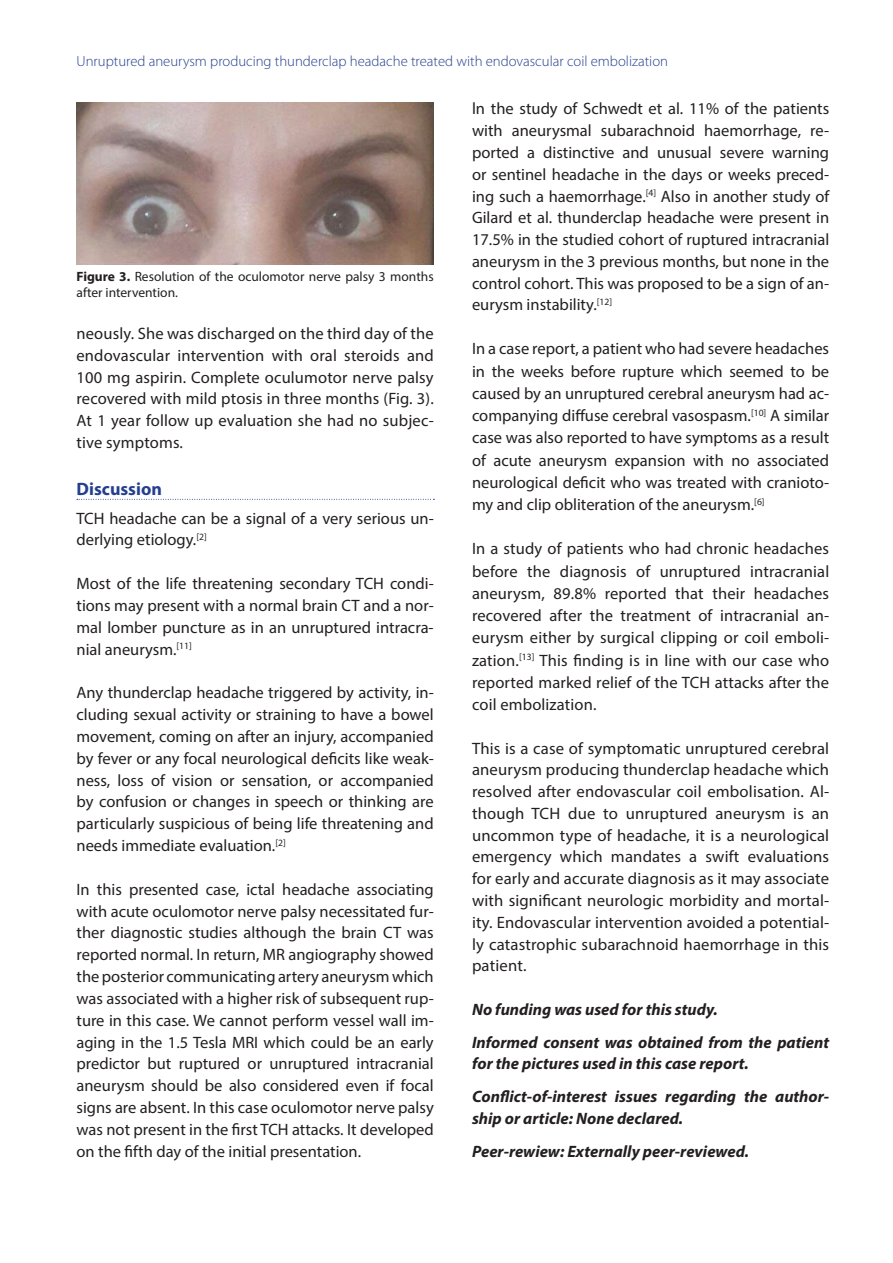
<style>
.page{position:relative;width:893px;height:1263px;background:#fff}
.page>*{position:absolute;margin:0;border:0;box-sizing:border-box;transform-origin:0 0}
.t1{font:700 18px "Myriad Pro";color:#253f8e}
.t2{font:16.5px/21.9px "Myriad Pro";color:#231f20;text-align:justify}
.t3{font:italic 700 16.5px/32.7px "Myriad Pro";color:#231f20}
.t4{font:300 14.7px "Myriad Pro";color:#253f8e}
.t5{font:13.5px/16.2px "Myriad Pro";color:#231f20}
.s1{font-weight:700}
</style>
<div class="page">
<svg style="left:77px;top:499px;width:357px;height:1px"></svg>
<img style="left:77px;top:102px;width:357px;height:162px">
<p class="t4" style="left:77px;top:53px;width:593px">Unruptured aneurysm producing thunderclap headache treated with endovascular coil embolization</p>
<p class="t5" style="left:77px;top:268px;width:359px"><span class="s1">Figure 3.</span> Resolution of the oculomotor nerve palsy 3 months after intervention.</p>
<p class="t2" style="left:77px;top:322px;width:359px">neously. She was discharged on the third day of the endovascular intervention with oral steroids and 100 mg aspirin. Complete oculumotor nerve palsy recovered with mild ptosis in three months (Fig. 3).<br>At 1 year follow up evaluation she had no subjec&shy;tive symptoms.</p>
<p class="t1" style="left:77px;top:478px;width:87px">Discussion</p>
<p class="t2" style="left:77px;top:507px;width:359px">TCH headache can be a signal of a very serious un&shy;derlying etiology.<sup>[2]</sup></p>
<p class="t2" style="left:77px;top:572px;width:359px">Most of the life threatening secondary TCH condi&shy;tions may present with a normal brain CT and a nor&shy;mal lomber puncture as in an unruptured intracra&shy;nial aneurysm.<sup>[11]</sup></p>
<p class="t2" style="left:77px;top:681px;width:359px">Any thunderclap headache triggered by activity, in&shy;cluding sexual activity or straining to have a bowel movement, coming on after an injury, accompanied by fever or any focal neurological deficits like weak&shy;ness, loss of vision or sensation, or accompanied by confusion or changes in speech or thinking are particularly suspicious of being life threatening and needs immediate evaluation.<sup>[2]</sup></p>
<p class="t2" style="left:77px;top:878px;width:359px">In this presented case, ictal headache associating with acute oculomotor nerve palsy necessitated fur&shy;ther diagnostic studies although the brain CT was reported normal. In return, MR angiography showed the posterior communicating artery aneurysm which was associated with a higher risk of subsequent rup&shy;ture in this case. We cannot perform vessel wall im&shy;aging in the 1.5 Tesla MRI which could be an early predictor but ruptured or unruptured intracranial aneurysm should be also considered even if focal signs are absent. In this case oculomotor nerve palsy was not present in the first TCH attacks. It developed on the fifth day of the initial presentation.</p>
<p class="t2" style="left:472px;top:98px;width:359px">ln the study of Schwedt et al. 11% of the patients with aneurysmal subarachnoid haemorrhage, re&shy;ported a distinctive and unusual severe warning or sentinel headache in the days or weeks preced&shy;ing such a haemorrhage.<sup>[4]</sup> Also in another study of Gilard et al. thunderclap headache were present in 17.5% in the studied cohort of ruptured intracranial aneurysm in the 3 previous months, but none in the control cohort. This was proposed to be a sign of an&shy;eurysm instability.<sup>[12]</sup></p>
<p class="t2" style="left:472px;top:337px;width:359px">In a case report, a patient who had severe headaches in the weeks before rupture which seemed to be caused by an unruptured cerebral aneurysm had ac&shy;companying diffuse cerebral vasospasm.<sup>[10]</sup> A similar case was also reported to have symptoms as a result of acute aneurysm expansion with no associated neurological deficit who was treated with cranioto&shy;my and clip obliteration of the aneurysm.<sup>[6]</sup></p>
<p class="t2" style="left:472px;top:537px;width:359px">In a study of patients who had chronic headaches before the diagnosis of unruptured intracranial aneurysm, 89.8% reported that their headaches recovered after the treatment of intracranial an&shy;eurysm either by surgical clipping or coil emboli&shy;zation.<sup>[13]</sup> This finding is in line with our case who reported marked relief of the TCH attacks after the coil embolization.</p>
<p class="t2" style="left:472px;top:737px;width:359px">This is a case of symptomatic unruptured cerebral aneurysm producing thunderclap headache which resolved after endovascular coil embolisation. Al&shy;though TCH due to unruptured aneurysm is an uncommon type of headache, it is a neurological emergency which mandates a swift evaluations for early and accurate diagnosis as it may associate with significant neurologic morbidity and mortal&shy;ity. Endovascular intervention avoided a potential&shy;ly catastrophic subarachnoid haemorrhage in this patient.</p>
<p class="t3" style="left:472px;top:992px;width:359px">No funding was used for this study.<br>Informed consent was obtained from the patient</p>
<p class="t3" style="left:472px;top:1047px;width:359px">for the pictures used in this case report.<br>Conflict-of-interest issues regarding the author-</p>
<p class="t3" style="left:472px;top:1101px;width:279px">ship or article: None declared.<br>Peer-rewiew: Externally peer-reviewed.</p>
</div>
